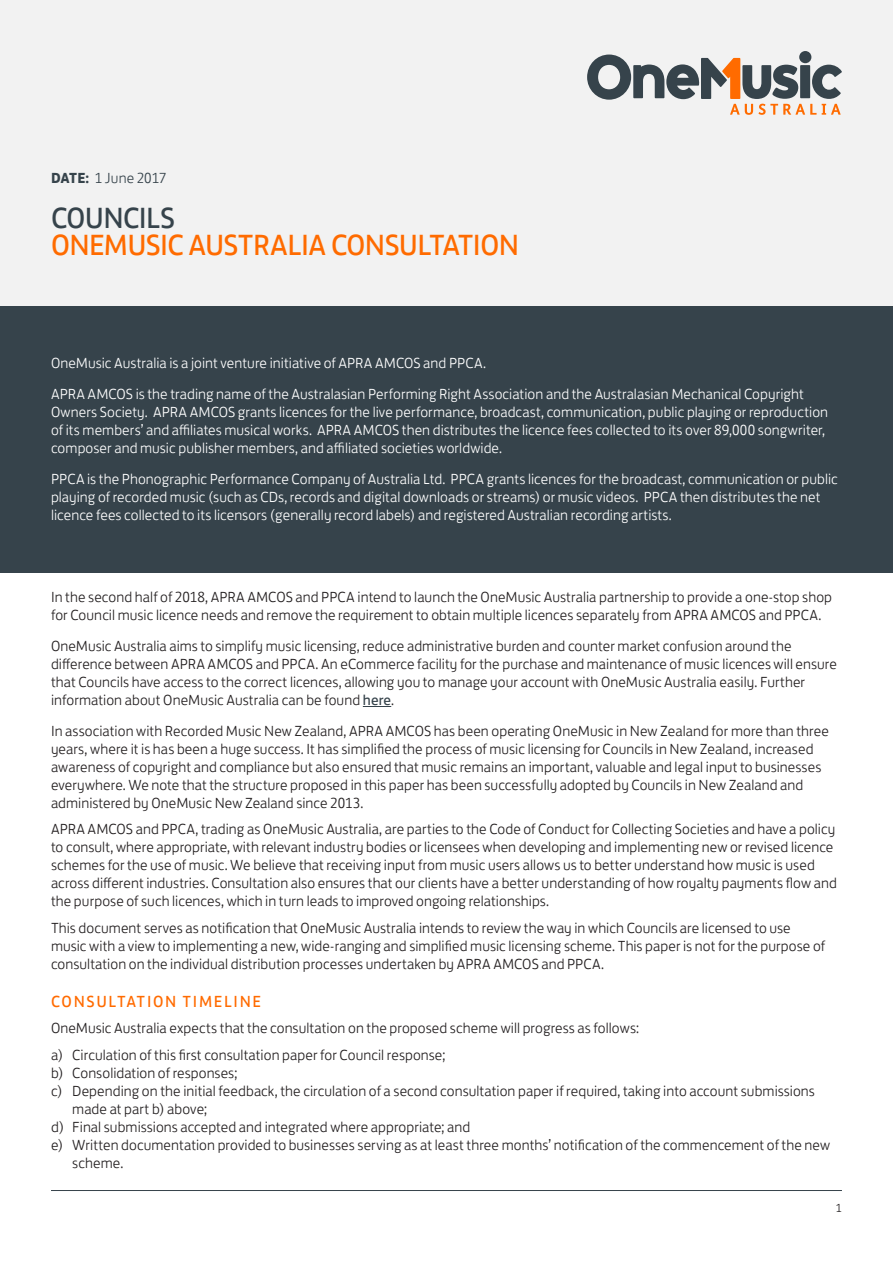
<style>
.page{position:relative;width:893px;height:1263px;background:#fff}
.page>*{position:absolute;margin:0;border:0;box-sizing:border-box;transform-origin:0 0}
.Document_Heading{font:30px/27px "FS Jack";letter-spacing:-.02em;color:#ff6b00}
.Heading{font:16.5px "FS Jack";letter-spacing:.1em;color:#ff6b00}
.Body_Copy{font:300 15px/18px "FS Jack";letter-spacing:.005em;color:#231f20}
.t1{font:300 15px/18px "FS Jack";letter-spacing:.005em;color:#fff}
.t2{font:300 15px "FS Jack";color:#36434b}
.t3{font:300 12px "FS Jack";color:#231f20}
.s1{font-weight:700}
.s2{color:#36434b}
.s3{font-weight:400;color:#36434b}
</style>
<div class="page">
<hr style="left:51px;top:1190px;width:791px;height:1px;background:#36434b">
<div style="left:0;top:0;width:893px;height:306px;background:#f2f2f2"></div>
<div style="left:799px;top:51px;width:12px;height:12px;background:#36434b;border-radius:50%"></div>
<svg style="left:587px;top:55px;width:255px;height:60px"></svg>
<div style="left:0;top:306px;width:893px;height:267px;background:#36434b"></div>
<svg style="left:363px;top:706px;width:28px;height:1px"></svg>
<p class="t2" style="left:51px;top:166px;width:117px"><span class="s1">DATE:</span> 1 June 2017</p>
<p class="Document_Heading" style="left:51px;top:202px;width:469px"><span class="s2">COUNCILS<br></span>ONEMUSIC AUSTRALIA CONSULTATION</p>
<p class="t1" style="left:51px;top:346px;width:754px;line-height:30.8px">OneMusic Australia is a joint venture initiative of APRA AMCOS and PPCA.<br>APRA AMCOS is the trading name of the Australasian Performing Right Association and the Australasian Mechanical Copyright</p>
<p class="t1" style="left:51px;top:402px;width:779px">Owners Society. APRA AMCOS grants licences for the live performance, broadcast, communication, public playing or reproduction of its members’ and affiliates musical works. APRA AMCOS then distributes the licence fees collected to its over 89,000 songwriter, composer and music publisher members, and affiliated societies worldwide.</p>
<p class="t1" style="left:51px;top:468px;width:788px">PPCA is the Phonographic Performance Company of Australia Ltd. PPCA grants licences for the broadcast, communication or public playing of recorded music (such as CDs, records and digital downloads or streams) or music videos. PPCA then distributes the net licence fees collected to its licensors (generally record labels) and registered Australian recording artists.</p>
<p class="Body_Copy" style="left:51px;top:587px;width:782px">In the second half of 2018, APRA AMCOS and PPCA intend to launch the OneMusic Australia partnership to provide a one-stop shop for Council music licence needs and remove the requirement to obtain multiple licences separately from APRA AMCOS and PPCA.</p>
<p class="Body_Copy" style="left:51px;top:635px;width:787px">OneMusic Australia aims to simplify music licensing, reduce administrative burden and counter market confusion around the difference between APRA AMCOS and PPCA. An eCommerce facility for the purchase and maintenance of music licences will ensure that Councils have access to the correct licences, allowing you to manage your account with OneMusic Australia easily. Further information about OneMusic Australia can be found <span class="s3">here</span>.</p>
<p class="Body_Copy" style="left:51px;top:720px;width:779px">In association with Recorded Music New Zealand, APRA AMCOS has been operating OneMusic in New Zealand for more than three years, where it is has been a huge success. It has simplified the process of music licensing for Councils in New Zealand, increased awareness of copyright and compliance but also ensured that music remains an important, valuable and legal input to businesses everywhere. We note that the structure proposed in this paper has been successfully adopted by Councils in New Zealand and administered by OneMusic New Zealand since 2013.</p>
<p class="Body_Copy" style="left:51px;top:819px;width:787px">APRA AMCOS and PPCA, trading as OneMusic Australia, are parties to the Code of Conduct for Collecting Societies and have a policy to consult, where appropriate, with relevant industry bodies or licensees when developing and implementing new or revised licence schemes for the use of music. We believe that receiving input from music users allows us to better understand how music is used across different industries. Consultation also ensures that our clients have a better understanding of how royalty payments flow and the purpose of such licences, which in turn leads to improved ongoing relationships.</p>
<p class="Body_Copy" style="left:51px;top:917px;width:776px">This document serves as notification that OneMusic Australia intends to review the way in which Councils are licensed to use music with a view to implementing a new, wide-ranging and simplified music licensing scheme. This paper is not for the purpose of consultation on the individual distribution processes undertaken by APRA AMCOS and PPCA.</p>
<p class="Heading" style="left:51px;top:988px;width:212px">CONSULTATION TIMELINE</p>
<p class="Body_Copy" style="left:51px;top:1017px;width:590px">OneMusic Australia expects that the consultation on the proposed scheme will progress as follows:</p>
<p class="Body_Copy" style="left:51px;top:1044px;width:396px">a) Circulation of this first consultation paper for Council response;</p>
<p class="Body_Copy" style="left:51px;top:1062px;width:188px">b) Consolidation of responses;</p>
<p class="Body_Copy" style="left:72px;top:1080px;width:744px;text-indent:-21px">c) Depending on the initial feedback, the circulation of a second consultation paper if required, taking into account submissions made at part b) above;</p>
<p class="Body_Copy" style="left:51px;top:1116px;width:421px">d) Final submissions accepted and integrated where appropriate; and</p>
<p class="Body_Copy" style="left:72px;top:1134px;width:759px;text-indent:-21px">e) Written documentation provided to businesses serving as at least three months’ notification of the commencement of the new scheme.</p>
<p class="t3" style="left:836px;top:1198px;width:8px">1</p>
</div>
